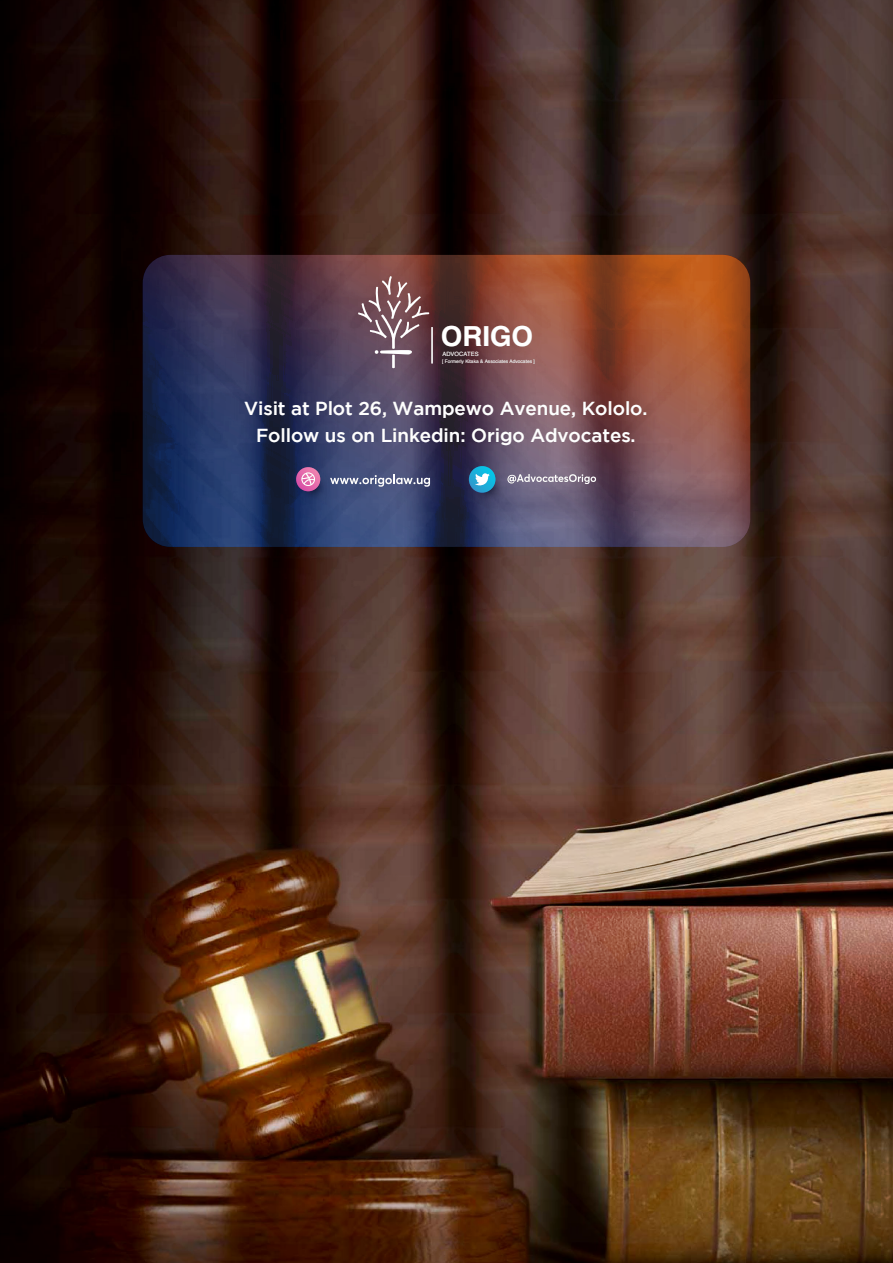
<style>
.page{position:relative;width:893px;height:1263px;background:#fff}
.page>*{position:absolute;margin:0;border:0;box-sizing:border-box;transform-origin:0 0}
.t1{font:700 27.6px "Helvetica";color:#fff}
.t2{font:500 18.75px "Gotham";letter-spacing:-.005em;color:#fff}
.t3{font:5.85px "Helvetica";color:#fff}
.t4{font:4.8px "Helvetica";color:#fff}
</style>
<div class="page">
<img style="left:0;top:0;width:893px;height:1263px">
<h1 class="t1" style="left:441px;top:319px;width:94px">ORIGO</h1>
<p class="t4" style="left:442px;top:357px;width:94px">[ Formerly Kitaka &amp; Associates Advocates ]</p>
<p class="t3" style="left:442px;top:349px;width:38px">ADVOCATES</p>
<p class="t2" style="left:244px;top:397px;width:405px">Visit at Plot 26, Wampewo Avenue, Kololo.</p>
<p class="t2" style="left:256px;top:425px;width:381px">Follow us on Linkedin: Origo Advocates.</p>
</div>
